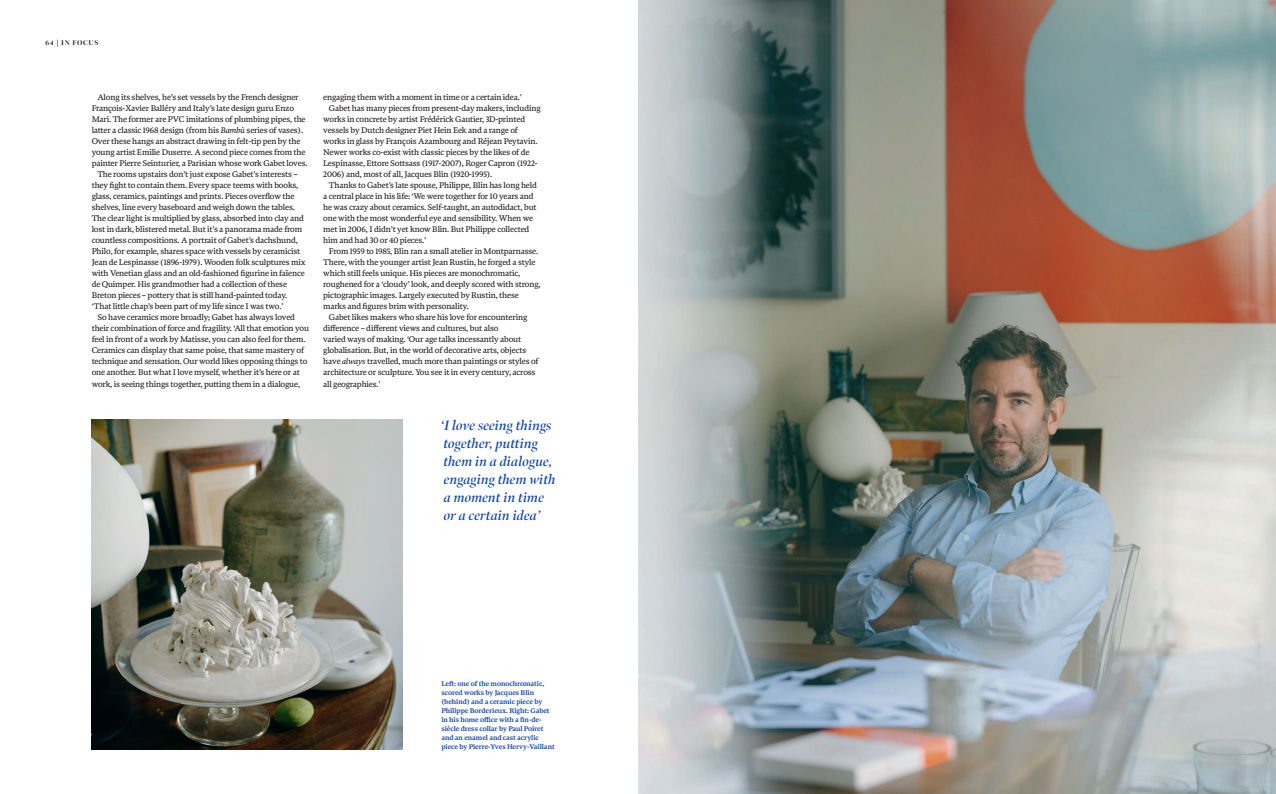
<style>
.page{position:relative;width:1276px;height:794px;background:#fff}
.page>*{position:absolute;margin:0;border:0;box-sizing:border-box;transform-origin:0 0}
.t1{font:italic 600 14px/18px "Bennet Banner";letter-spacing:.02em;color:#1447ac}
.t2{font:8.5px "Bennet Text Three";letter-spacing:-.02em;color:#231f20}
.t3{font:600 7px/9px "Bennet Text Three";letter-spacing:-.01em;color:#1447ac}
.t4{font:700 7px "Bennet Banner";letter-spacing:.1em;color:#231f20}
.s1{font-style:italic}
</style>
<div class="page">
<img style="left:638px;top:0;width:638px;height:794px">
<img style="left:92px;top:419px;width:310px;height:330px">
<p class="t4" style="left:45px;top:39px;width:55px">64 | IN FOCUS</p>
<p class="t2" style="left:97px;top:92px;width:203px">Along its shelves, he’s set vessels by the French designer</p>
<p class="t2" style="left:92px;top:103px;width:204px">François-Xavier Balléry and Italy’s late design guru Enzo</p>
<p class="t2" style="left:92px;top:114px;width:215px">Mari. The former are PVC imitations of plumbing pipes, the</p>
<p class="t2" style="left:92px;top:125px;width:213px">latter a classic 1968 design (from his <span class="s1">Bambù</span> series of vases).</p>
<p class="t2" style="left:92px;top:136px;width:210px">Over these hangs an abstract drawing in felt-tip pen by the</p>
<p class="t2" style="left:92px;top:147px;width:215px">young artist Emilie Duserre. A second piece comes from the</p>
<p class="t2" style="left:92px;top:158px;width:217px">painter Pierre Seinturier, a Parisian whose work Gabet loves.</p>
<p class="t2" style="left:97px;top:169px;width:202px">The rooms upstairs don’t just expose Gabet’s interests –</p>
<p class="t2" style="left:92px;top:180px;width:208px">they fight to contain them. Every space teems with books,</p>
<p class="t2" style="left:92px;top:191px;width:204px">glass, ceramics, paintings and prints. Pieces overflow the</p>
<p class="t2" style="left:92px;top:202px;width:205px">shelves, line every baseboard and weigh down the tables.</p>
<p class="t2" style="left:92px;top:213px;width:214px">The clear light is multiplied by glass, absorbed into clay and</p>
<p class="t2" style="left:92px;top:224px;width:212px">lost in dark, blistered metal. But it’s a panorama made from</p>
<p class="t2" style="left:92px;top:235px;width:208px">countless compositions. A portrait of Gabet’s dachshund,</p>
<p class="t2" style="left:92px;top:246px;width:210px">Philo, for example, shares space with vessels by ceramicist</p>
<p class="t2" style="left:92px;top:257px;width:215px">Jean de Lespinasse (1896-1979). Wooden folk sculptures mix</p>
<p class="t2" style="left:92px;top:268px;width:215px">with Venetian glass and an old-fashioned figurine in faïence</p>
<p class="t2" style="left:92px;top:279px;width:197px">de Quimper. His grandmother had a collection of these</p>
<p class="t2" style="left:92px;top:290px;width:197px">Breton pieces – pottery that is still hand-painted today.</p>
<p class="t2" style="left:92px;top:301px;width:193px">‘That little chap’s been part of my life since I was two.’</p>
<p class="t2" style="left:97px;top:312px;width:199px">So have ceramics more broadly; Gabet has always loved</p>
<p class="t2" style="left:92px;top:323px;width:219px">their combination of force and fragility. ‘All that emotion you</p>
<p class="t2" style="left:92px;top:334px;width:215px">feel in front of a work by Matisse, you can also feel for them.</p>
<p class="t2" style="left:92px;top:345px;width:214px">Ceramics can display that same poise, that same mastery of</p>
<p class="t2" style="left:92px;top:356px;width:217px">technique and sensation. Our world likes opposing things to</p>
<p class="t2" style="left:92px;top:367px;width:210px">one another. But what I love myself, whether it’s here or at</p>
<p class="t2" style="left:92px;top:378px;width:210px">work, is seeing things together, putting them in a dialogue,</p>
<p class="t2" style="left:323px;top:92px;width:200px">engaging them with a moment in time or a certain idea.’</p>
<p class="t2" style="left:329px;top:103px;width:213px">Gabet has many pieces from present-day makers, including</p>
<p class="t2" style="left:323px;top:114px;width:203px">works in concrete by artist Frédérick Gautier, 3D-printed</p>
<p class="t2" style="left:323px;top:125px;width:196px">vessels by Dutch designer Piet Hein Eek and a range of</p>
<p class="t2" style="left:323px;top:136px;width:216px">works in glass by François Azambourg and Réjean Peytavin.</p>
<p class="t2" style="left:323px;top:147px;width:208px">Newer works co-exist with classic pieces by the likes of de</p>
<p class="t2" style="left:323px;top:158px;width:216px">Lespinasse, Ettore Sottsass (1917-2007), Roger Capron (1922-</p>
<p class="t2" style="left:323px;top:169px;width:171px">2006) and, most of all, Jacques Blin (1920-1995).</p>
<p class="t2" style="left:329px;top:180px;width:209px">Thanks to Gabet’s late spouse, Philippe, Blin has long held</p>
<p class="t2" style="left:323px;top:191px;width:212px">a central place in his life: ‘We were together for 10 years and</p>
<p class="t2" style="left:323px;top:202px;width:215px">he was crazy about ceramics. Self-taught, an autodidact, but</p>
<p class="t2" style="left:323px;top:213px;width:211px">one with the most wonderful eye and sensibility. When we</p>
<p class="t2" style="left:323px;top:224px;width:208px">met in 2006, I didn’t yet know Blin. But Philippe collected</p>
<p class="t2" style="left:323px;top:235px;width:105px">him and had 30 or 40 pieces.’</p>
<p class="t2" style="left:329px;top:246px;width:211px">From 1959 to 1985, Blin ran a small atelier in Montparnasse.</p>
<p class="t2" style="left:323px;top:257px;width:214px">There, with the younger artist Jean Rustin, he forged a style</p>
<p class="t2" style="left:323px;top:268px;width:199px">which still feels unique. His pieces are monochromatic,</p>
<p class="t2" style="left:323px;top:279px;width:219px">roughened for a ‘cloudy’ look, and deeply scored with strong,</p>
<p class="t2" style="left:323px;top:290px;width:197px">pictographic images. Largely executed by Rustin, these</p>
<p class="t2" style="left:323px;top:301px;width:147px">marks and figures brim with personality.</p>
<p class="t2" style="left:329px;top:312px;width:200px">Gabet likes makers who share his love for encountering</p>
<p class="t2" style="left:323px;top:323px;width:177px">difference – different views and cultures, but also</p>
<p class="t2" style="left:323px;top:334px;width:199px">varied ways of making. ‘Our age talks incessantly about</p>
<p class="t2" style="left:323px;top:345px;width:204px">globalisation. But, in the world of decorative arts, objects</p>
<p class="t2" style="left:323px;top:356px;width:217px">have <span class="s1">always</span> travelled, much more than paintings or styles of</p>
<p class="t2" style="left:323px;top:367px;width:214px">architecture or sculpture. You see it in every century, across</p>
<p class="t2" style="left:323px;top:378px;width:59px">all geographies.’</p>
<h1 class="t1" style="left:441px;top:416px;width:117px">‘I love seeing things together, putting them in a dialogue, engaging them with a moment in time or a certain idea’</h1>
<p class="t3" style="left:441px;top:679px;width:115px">Left: one of the monochromatic, scored works by Jacques Blin (behind) and a ceramic piece by<br>Philippe Borderieux. Right: Gabet in his home office with a fin-de&shy;siècle dress collar by Paul Poiret and an enamel and cast acrylic piece by Pierre-Yves Hervy-Vaillant</p>
</div>
